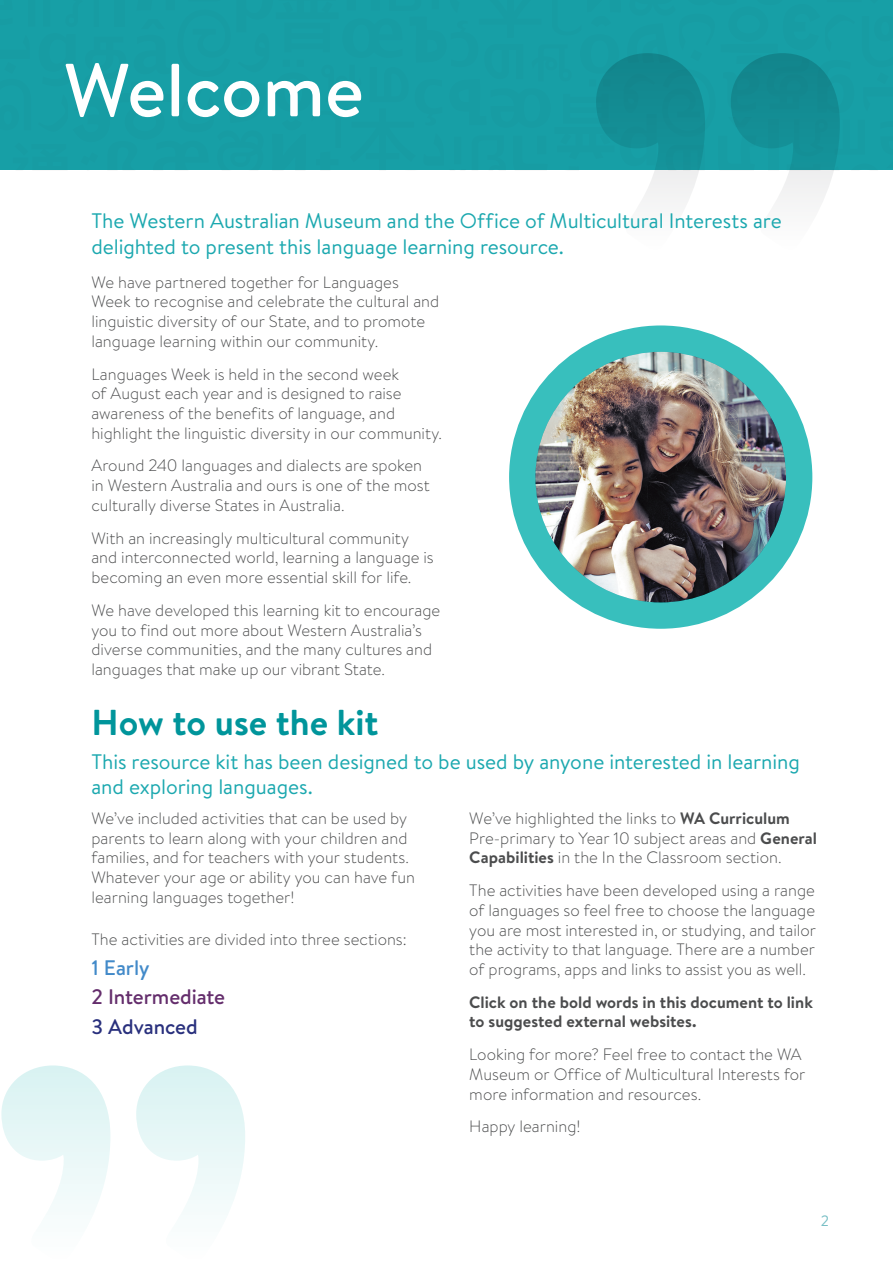
<style>
.page{position:relative;width:893px;height:1263px;background:#fff}
.page>*{position:absolute;margin:0;border:0;box-sizing:border-box;transform-origin:0 0}
.t1{font:500 75px "Brandon Text";color:#fff}
.t2{font:700 36px "Brandon Text";color:#00959b}
.t3{font:21px/25.2px "Brandon Text";letter-spacing:-.005em;color:#1ba8af}
.t4{font:500 21px "Brandon Text";letter-spacing:-.005em;color:#642d6c}
.t5{font:500 21px "Brandon Text";letter-spacing:-.005em;color:#29307d}
.t6{font:500 21px "Brandon Text";color:#428ac9}
.t7{font:300 16.5px/19.8px "Brandon Text";color:#4b4c4d}
.t8{font:700 16.5px/19.8px "Brandon Text";color:#4b4c4d}
.t9{font:15px "Brandon Text";color:#78bfc5}
.s1{font-weight:700}
</style>
<div class="page">
<div style="left:0;top:0;width:893px;height:170px;background:#179fa6"></div>
<svg style="left:596px;top:53px;width:244px;height:150px"></svg>
<div style="left:509px;top:325px;width:303px;height:304px;background:#38bfbd;border-radius:50%"></div>
<img style="left:535px;top:352px;width:251px;height:250px;border-radius:125px">
<svg style="left:1px;top:1065px;width:244px;height:147px"></svg>
<p class="t1" style="left:64px;top:39px;width:301px">Welcome</p>
<p class="t3" style="left:91px;top:208px;width:692px">The Western Australian Museum and the Office of Multicultural Interests are delighted to present this language learning resource.</p>
<p class="t7" style="left:91px;top:271px;width:349px">We have partnered together for Languages Week to recognise and celebrate the cultural and linguistic diversity of our State, and to promote language learning within our community.</p>
<p class="t7" style="left:91px;top:363px;width:352px">Languages Week is held in the second week<br>of August each year and is designed to raise awareness of the benefits of language, and highlight the linguistic diversity in our community.</p>
<p class="t7" style="left:91px;top:455px;width:340px">Around 240 languages and dialects are spoken in Western Australia and ours is one of the most culturally diverse States in Australia.</p>
<p class="t7" style="left:91px;top:527px;width:344px">With an increasingly multicultural community and interconnected world, learning a language is becoming an even more essential skill for life.</p>
<p class="t7" style="left:91px;top:600px;width:350px">We have developed this learning kit to encourage you to find out more about Western Australia’s diverse communities, and the many cultures and languages that make up our vibrant State.</p>
<p class="t2" style="left:91px;top:698px;width:289px">How to use the kit</p>
<p class="t3" style="left:91px;top:748px;width:710px">This resource kit has been designed to be used by anyone interested in learning and exploring languages.</p>
<p class="t7" style="left:91px;top:807px;width:325px">We’ve included activities that can be used by parents to learn along with your children and families, and for teachers with your students.<br>Whatever your age or ability you can have fun learning languages together!</p>
<p class="t7" style="left:91px;top:929px;width:317px">The activities are divided into three sections:</p>
<p class="t6" style="left:91px;top:953px;width:60px">1 Early</p>
<p class="t4" style="left:91px;top:982px;width:135px">2 Intermediate</p>
<p class="t5" style="left:91px;top:1012px;width:108px">3 Advanced</p>
<p class="t7" style="left:469px;top:807px;width:349px">We’ve highlighted the links to <span class="s1">WA Curriculum<br></span>Pre-primary to Year 10 subject areas and <span class="s1">General<br>Capabilities</span> in the In the Classroom section.</p>
<p class="t7" style="left:469px;top:880px;width:348px;text-align:justify">The activities have been developed using a range of languages so feel free to choose the language you are most interested in, or studying, and tailor the activity to that language. There are a number of programs, apps and links to assist you as well.</p>
<p class="t8" style="left:469px;top:992px;width:345px">Click on the bold words in this document to link to suggested external websites.</p>
<p class="t7" style="left:469px;top:1044px;width:338px">Looking for more? Feel free to contact the WA<br>Museum or Office of Multicultural Interests for more information and resources.</p>
<p class="t7" style="left:469px;top:1116px;width:113px">Happy learning!</p>
<p class="t9" style="left:821px;top:1210px;width:10px">2</p>
</div>
